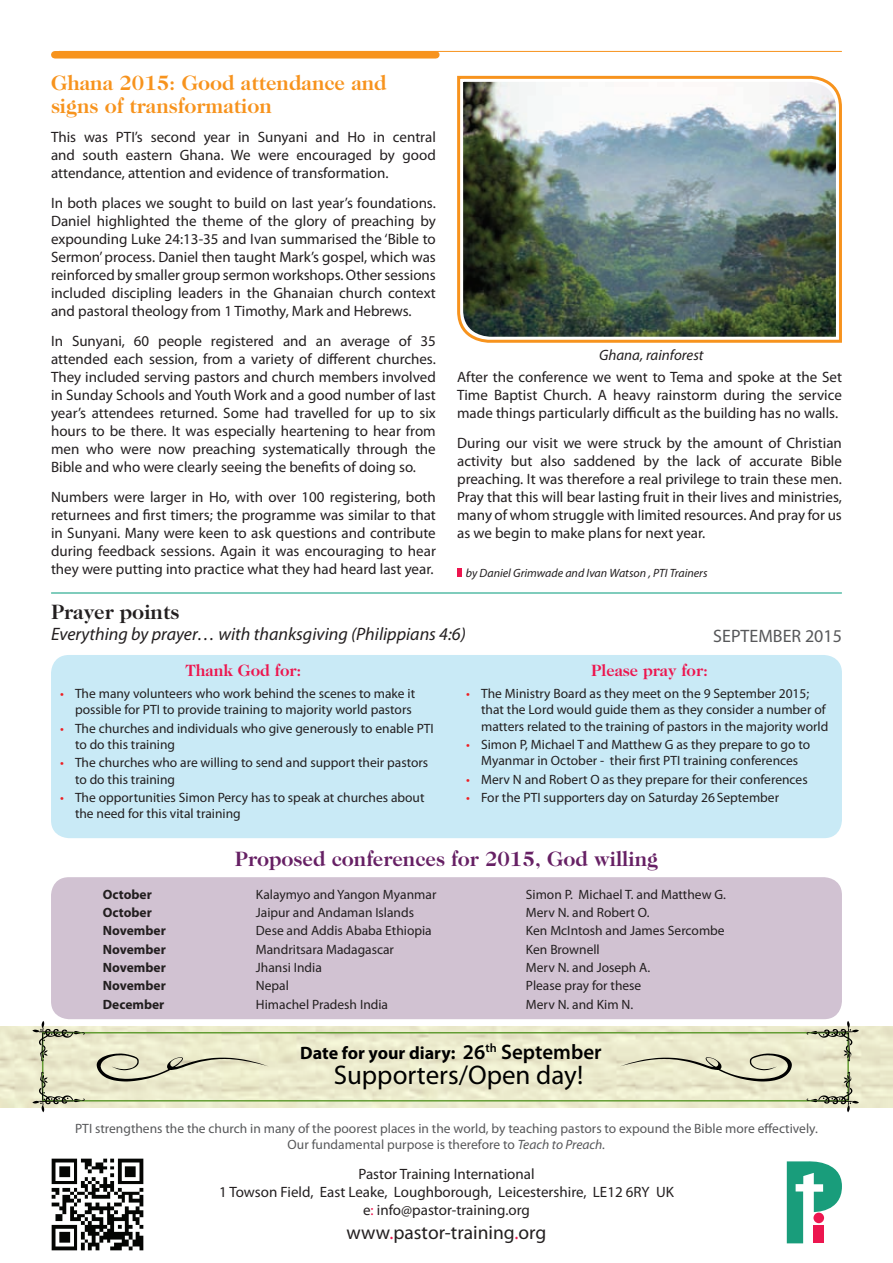
<style>
.page{position:relative;width:893px;height:1263px;background:#fff}
.page>*{position:absolute;margin:0;border:0;box-sizing:border-box;transform-origin:0 0}
.t1{font:27px "Myriad Pro";color:#000}
.t2{font:700 21px/22.5px "Caslon Two Twenty Four";color:#f7931d}
.t3{font:700 21px "Caslon Two Twenty Four";color:#662064}
.t4{font:700 21px "Caslon Two Twenty Four";color:#231f20}
.t5{font:19.5px "Myriad Pro";color:#231f20}
.t6{font:italic 18px "Myriad Pro";color:#231f20}
.t7{font:700 18px "Myriad Pro";color:#000}
.t8{font:18px "Myriad Pro";color:#57585a}
.t9{font:700 16.5px "Caslon Two Twenty Four";color:#ed154e}
.t10{font:15px/18px "Myriad Pro";color:#231f20;text-align:justify}
.t11{font:italic 15px "Myriad Pro";color:#231f20}
.t12{font:13.5px/16.2px "Myriad Pro";color:#231f20}
.t13{font:13.5px/16.2px "Myriad Pro";color:#57585a;text-align:center}
.t14{font:700 13.5px "Myriad Pro";color:#231f20}
.t15{font:italic 12px "Myriad Pro";color:#231f20}
.s1{color:#ee1f23}
.s2{font-weight:600;font-size:21px}
.s3{font-style:italic}
.s4{color:#ed154e}
</style>
<div class="page">
<img style="left:51px;top:1158px;width:93px;height:92px">
<svg style="left:787px;top:1161px;width:55px;height:82px"></svg>
<div style="left:813px;top:1212px;width:11px;height:11px;background:#ec164f;border-radius:50%"></div>
<div style="left:814px;top:1225px;width:10px;height:18px;background:#ec164f"></div>
<div style="left:51px;top:655px;width:791px;height:183px;background:#c9eaf6;border-radius:18px"></div>
<div style="left:51px;top:877px;width:791px;height:142px;background:#d1c2d2;border-radius:18px"></div>
<img style="left:0;top:1026px;width:893px;height:82px">
<hr style="left:59px;top:51px;width:783px;height:1px;background:#f7931d">
<div style="left:55px;top:51px;width:381px;height:8px;background:#f7931d"></div>
<svg style="left:457px;top:568px;width:4px;height:9px"></svg>
<svg style="left:97px;top:1053px;width:172px;height:28px;background:#d1d0b5"></svg>
<svg style="left:620px;top:1053px;width:172px;height:28px;background:#d1d0b5"></svg>
<hr style="left:51px;top:593px;width:791px;height:1px;background:#009b7a">
<div style="left:42px;top:1032px;width:807px;height:69px;border:2px solid #639d34"></div>
<img style="left:457px;top:75px;width:385px;height:268px">
<svg style="left:807px;top:1021px;width:52px;height:40px;background:#cfcfb7"></svg>
<svg style="left:807px;top:1072px;width:52px;height:40px;background:#cfcfb5"></svg>
<svg style="left:32px;top:1021px;width:53px;height:40px;background:#d0d1b8"></svg>
<svg style="left:32px;top:1072px;width:53px;height:40px;background:#d0d0b7"></svg>
<h2 class="t2" style="left:51px;top:71px;width:337px">Ghana 2015: Good attendance and signs of transformation</h2>
<p class="t10" style="left:51px;top:128px;width:386px">This was PTI’s second year in Sunyani and Ho in central and south eastern Ghana. We were encouraged by good attendance, attention and evidence of transformation.</p>
<p class="t10" style="left:51px;top:194px;width:386px">In both places we sought to build on last year’s foundations.<br>Daniel highlighted the theme of the glory of preaching by expounding Luke 24:13-35 and Ivan summarised the ‘Bible to Sermon’ process. Daniel then taught Mark’s gospel, which was reinforced by smaller group sermon workshops. Other sessions included discipling leaders in the Ghanaian church context and pastoral theology from 1 Timothy, Mark and Hebrews.</p>
<p class="t10" style="left:51px;top:332px;width:386px">In Sunyani, 60 people registered and an average of 35 attended each session, from a variety of different churches.<br>They included serving pastors and church members involved in Sunday Schools and Youth Work and a good number of last year’s attendees returned. Some had travelled for up to six hours to be there. It was especially heartening to hear from men who were now preaching systematically through the Bible and who were clearly seeing the benefits of doing so.</p>
<p class="t10" style="left:51px;top:488px;width:386px">Numbers were larger in Ho, with over 100 registering, both returnees and first timers; the programme was similar to that in Sunyani. Many were keen to ask questions and contribute during feedback sessions. Again it was encouraging to hear they were putting into practice what they had heard last year.</p>
<p class="t11" style="left:599px;top:346px;width:106px">Ghana, rainforest</p>
<p class="t10" style="left:457px;top:368px;width:386px">After the conference we went to Tema and spoke at the Set Time Baptist Church. A heavy rainstorm during the service made things particularly difficult as the building has no walls.</p>
<p class="t10" style="left:457px;top:434px;width:386px">During our visit we were struck by the amount of Christian activity but also saddened by the lack of accurate Bible preaching. It was therefore a real privilege to train these men.<br>Pray that this will bear lasting fruit in their lives and ministries, many of whom struggle with limited resources. And pray for us as we begin to make plans for next year.</p>
<p class="t15" style="left:466px;top:565px;width:243px">by Daniel Grimwade and Ivan Watson , PTI Trainers</p>
<h2 class="t4" style="left:51px;top:599px;width:130px">Prayer points</h2>
<p class="t6" style="left:51px;top:623px;width:416px">Everything by prayer… with thanksgiving (Philippians 4:6)</p>
<p class="t8" style="left:713px;top:625px;width:130px">SEPTEMBER 2015</p>
<p class="t9" style="left:185px;top:661px;width:118px">Thank God for:</p>
<p class="t9" style="left:591px;top:661px;width:118px">Please pray for:</p>
<p class="t12" style="left:60px;top:685px;width:357px;text-align:right"><span class="s1">•</span> The many volunteers who work behind the scenes to make it possible for PTI to provide training to majority world pastors</p>
<p class="t12" style="left:75px;top:720px;width:360px;text-indent:-15px"><span class="s1">•</span> The churches and individuals who give generously to enable PTI to do this training</p>
<p class="t12" style="left:75px;top:754px;width:355px;text-indent:-15px"><span class="s1">•</span> The churches who are willing to send and support their pastors to do this training</p>
<p class="t12" style="left:75px;top:789px;width:351px;text-indent:-15px"><span class="s1">•</span> The opportunities Simon Percy has to speak at churches about the need for this vital training</p>
<p class="t12" style="left:481px;top:685px;width:349px;text-indent:-15px"><span class="s1">•</span> The Ministry Board as they meet on the 9 September 2015; that the Lord would guide them as they consider a number of matters related to the training of pastors in the majority world</p>
<p class="t12" style="left:466px;top:736px;width:346px;text-align:center"><span class="s1">•</span> Simon P, Michael T and Matthew G as they prepare to go to<br>Myanmar in October - their first PTI training conferences</p>
<p class="t12" style="left:466px;top:771px;width:343px"><span class="s1">•</span> Merv N and Robert O as they prepare for their conferences</p>
<p class="t12" style="left:466px;top:789px;width:315px"><span class="s1">•</span> For the PTI supporters day on Saturday 26September</p>
<h2 class="t3" style="left:235px;top:846px;width:425px">Proposed conferences for 2015, God willing</h2>
<p class="t14" style="left:103px;top:885px;width:51px">October</p>
<p class="t12" style="left:256px;top:886px;width:182px">Kalaymyo and Yangon Myanmar</p>
<p class="t12" style="left:526px;top:886px;width:202px">Simon P. Michael T. and Matthew G.</p>
<p class="t14" style="left:103px;top:903px;width:51px">October</p>
<p class="t12" style="left:256px;top:904px;width:160px">Jaipur and Andaman Islands</p>
<p class="t12" style="left:526px;top:904px;width:125px">Merv N. and Robert O.</p>
<p class="t14" style="left:103px;top:922px;width:65px">November</p>
<p class="t12" style="left:256px;top:922px;width:177px">Dese and Addis Ababa Ethiopia</p>
<p class="t12" style="left:526px;top:922px;width:200px">Ken McIntosh and James Sercombe</p>
<p class="t14" style="left:103px;top:940px;width:65px">November</p>
<p class="t12" style="left:256px;top:941px;width:140px">Mandritsara Madagascar</p>
<p class="t12" style="left:526px;top:941px;width:75px">Ken Brownell</p>
<p class="t14" style="left:103px;top:958px;width:65px">November</p>
<p class="t12" style="left:256px;top:959px;width:67px">Jhansi India</p>
<p class="t12" style="left:526px;top:959px;width:126px">Merv N. and Joseph A.</p>
<p class="t14" style="left:103px;top:977px;width:65px">November</p>
<p class="t12" style="left:256px;top:977px;width:35px">Nepal</p>
<p class="t12" style="left:526px;top:977px;width:117px">Please pray for these</p>
<p class="t14" style="left:103px;top:995px;width:63px">December</p>
<p class="t12" style="left:256px;top:996px;width:134px">Himachel Pradesh India</p>
<p class="t12" style="left:526px;top:996px;width:109px">Merv N. and Kim N.</p>
<p class="t7" style="left:300px;top:1041px;width:303px">Date for your diary: <span class="s2">26</span><sup>th</sup> <span class="s2">September</span></p>
<h1 class="t1" style="left:334px;top:1058px;width:251px">Supporters/Open day!</h1>
<p class="t13" style="left:75px;top:1120px;width:744px">PTI strengthens the the church in many of the poorest places in the world, by teaching pastors to expound the Bible more effectively.<br>Our fundamental purpose is therefore to <span class="s3">Teach to Preach.</span></p>
<p class="t10" style="left:219px;top:1165px;width:456px;text-align:center">Pastor Training International<br>1 Towson Field, East Leake, Loughborough, Leicestershire, LE12 6RY UK e<span class="s4">:</span> info@pastor-training.org</p>
<h3 class="t5" style="left:347px;top:1220px;width:201px">www<span class="s4">.</span>pastor-training<span class="s4">.</span>org</h3>
</div>
